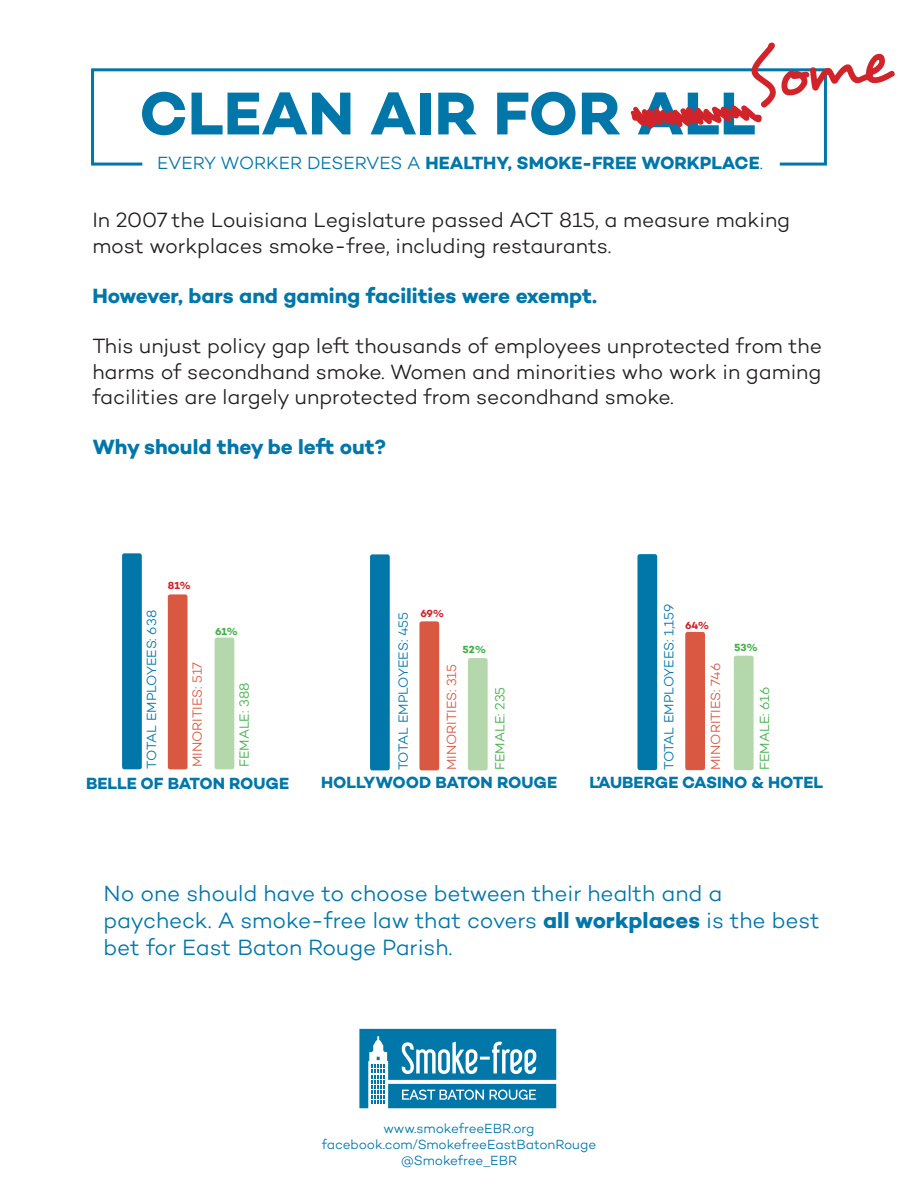
<style>
.page{position:relative;width:918px;height:1188px;background:#fff}
.page>*{position:absolute;margin:0;border:0;box-sizing:border-box;transform-origin:0 0}
.t1{font:61.5px "Campton Bold DEMO";color:#0076a9}
.t2{font:22.5px/27px "Campton Light DEMO";letter-spacing:-.005em;color:#0076a9}
.t3{font:21px/25.2px "Campton Light DEMO";letter-spacing:-.005em;color:#231f20}
.t4{font:21px "Campton Bold DEMO";letter-spacing:-.005em;color:#0076a9}
.t5{font:18px "Campton Bold DEMO";color:#0076a9}
.t6{font:16.5px "Campton Bold DEMO";color:#0076a9}
.t7{font:13.5px/16.2px "Campton Light DEMO";letter-spacing:-.01em;color:#0076a9;text-align:center}
.t8{font:13.5px "Campton Light DEMO";color:#d95842}
.t9{font:13.5px "Campton Light DEMO";color:#40ae49}
.t10{font:10.5px "Campton Bold DEMO";color:#d1232a}
.t11{font:10.5px "Campton Bold DEMO";color:#40ae49}
.s1{font-family:"Campton Light DEMO"}
.s2{font-family:"Campton Bold DEMO"}
.s3{font-family:"Avenir";font-weight:300}
</style>
<div class="page">
<div style="left:122px;top:553px;width:20px;height:216px;background:#0076a9;border-radius:2px"></div>
<div style="left:168px;top:594px;width:20px;height:175px;background:#d95842;border-radius:2px"></div>
<div style="left:215px;top:638px;width:19px;height:131px;background:#b5d7ac;border-radius:2px"></div>
<div style="left:370px;top:554px;width:20px;height:216px;background:#0076a9;border-radius:2px"></div>
<div style="left:419px;top:621px;width:20px;height:149px;background:#d95842;border-radius:2px"></div>
<div style="left:468px;top:658px;width:20px;height:112px;background:#b5d7ac;border-radius:2px"></div>
<div style="left:637px;top:554px;width:20px;height:216px;background:#0076a9;border-radius:2px"></div>
<div style="left:685px;top:632px;width:20px;height:138px;background:#d95842;border-radius:2px"></div>
<div style="left:734px;top:656px;width:20px;height:114px;background:#b5d7ac;border-radius:2px"></div>
<svg style="left:359px;top:1029px;width:197px;height:79px"></svg>
<svg style="left:91px;top:68px;width:736px;height:98px"></svg>
<svg style="left:630px;top:42px;width:265px;height:88px"></svg>
<h1 class="t1" style="left:139px;top:78px;width:618px">CLEAN AIR FOR ALL</h1>
<p class="t5" style="left:157px;top:152px;width:607px"><span class="s1">EVERY WORKER DESERVES A</span> HEALTHY, SMOKE-FREE WORKPLACE<span class="s1">.</span></p>
<p class="t3" style="left:92px;top:208px;width:699px">In 2007 the Louisiana Legislature passed ACT 815, a measure making most workplaces smoke-free, including restaurants.</p>
<p class="t4" style="left:92px;top:284px;width:506px">However, bars and gaming facilities were exempt.</p>
<p class="t3" style="left:92px;top:334px;width:731px;text-align:justify">This unjust policy gap left thousands of employees unprotected from the harms of secondhand smoke. Women and minorities who work in gaming facilities are largely unprotected from secondhand smoke.</p>
<p class="t4" style="left:92px;top:435px;width:295px">Why should they be left out?</p>
<p class="t7" style="left:144px;top:769px;width:160px;rotate:-90deg">TOTAL EMPLOYEES: 638</p>
<p class="t10" style="left:168px;top:579px;width:25px">81%</p>
<p class="t8" style="left:190px;top:767px;width:107px;rotate:-90deg">MINORITIES: 517</p>
<p class="t11" style="left:215px;top:625px;width:24px">61%</p>
<p class="t9" style="left:237px;top:767px;width:87px;rotate:-90deg">FEMALE: 388</p>
<p class="t6" style="left:86px;top:774px;width:205px">BELLE OF BATON ROUGE</p>
<p class="t7" style="left:396px;top:770px;width:160px;rotate:-90deg">TOTAL EMPLOYEES: 455</p>
<p class="t10" style="left:420px;top:607px;width:26px">69%</p>
<p class="t11" style="left:463px;top:643px;width:25px">52%</p>
<p class="t8" style="left:444px;top:770px;width:108px;rotate:-90deg">MINORITIES: 315</p>
<p class="t9" style="left:493px;top:770px;width:85px;rotate:-90deg">FEMALE: 235</p>
<p class="t6" style="left:321px;top:773px;width:237px">HOLLYWOOD BATON ROUGE</p>
<p class="t7" style="left:661px;top:770px;width:168px;rotate:-90deg">TOTAL EMPLOYEES: 1,159</p>
<p class="t10" style="left:685px;top:619px;width:26px">64%</p>
<p class="t8" style="left:709px;top:770px;width:109px;rotate:-90deg">MINORITIES: 746</p>
<p class="t11" style="left:734px;top:642px;width:25px">53%</p>
<p class="t9" style="left:757px;top:770px;width:85px;rotate:-90deg">FEMALE: 616</p>
<p class="t6" style="left:590px;top:773px;width:235px">L’AUBERGE CASINO &amp; HOTEL</p>
<p class="t2" style="left:103px;top:881px;width:718px">No one should have to choose between their health and a paycheck. A smoke-free law that covers <span class="s2">all workplaces</span> is the best bet for East Baton Rouge Parish.</p>
<p class="t7" style="left:322px;top:1120px;width:276px">www.smokefreeEBR.org facebook.com<span class="s3">/</span>SmokefreeEastBatonRouge @Smokefree<span class="s3">_</span>EBR</p>
</div>
